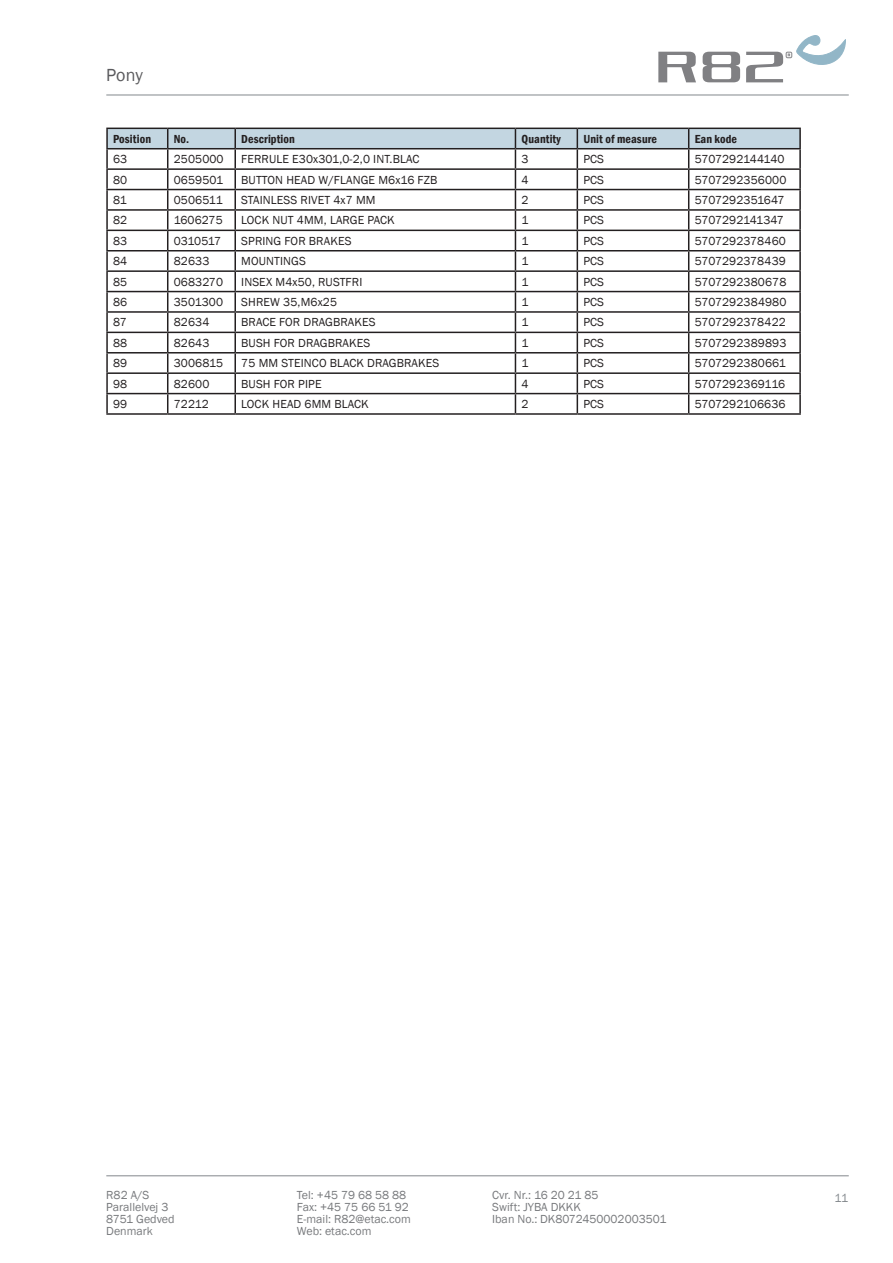
<style>
.page{position:relative;width:893px;height:1263px;background:#fff}
.page>*{position:absolute;margin:0;border:0;box-sizing:border-box;transform-origin:0 0}
.t1{font:18px "Franklin Gothic";color:#5a5a5d}
.Sprængskitse_tabel{font:12px "Franklin Gothic";letter-spacing:.01em;color:#231f20}
.t2{font:12px/12px "Franklin Gothic";color:#787a7d}
.Sprængskitse_tabel-2{font:600 condensed 12px "Franklin Gothic";letter-spacing:.01em;color:#231f20}
.Sprængskitse_tabel-3{font:12px "Franklin Gothic";letter-spacing:-.01em;color:#231f20}
.Sprængskitse_tabel-4{font:12px "Franklin Gothic";letter-spacing:-.03em;color:#231f20}
.t3{font:12px "Franklin Gothic";color:#83888c}
</style>
<div class="page">
<svg style="left:658px;top:52px;width:38px;height:30px"></svg>
<svg style="left:703px;top:52px;width:37px;height:30px"></svg>
<svg style="left:746px;top:35px;width:100px;height:47px"></svg>
<svg style="left:106px;top:128px;width:695px;height:285px"></svg>
<hr style="left:106px;top:413px;width:62px;height:2px;background:#231f20">
<hr style="left:168px;top:413px;width:67px;height:2px;background:#231f20">
<hr style="left:235px;top:413px;width:280px;height:2px;background:#231f20">
<hr style="left:515px;top:413px;width:62px;height:2px;background:#231f20">
<hr style="left:577px;top:413px;width:112px;height:2px;background:#231f20">
<hr style="left:689px;top:413px;width:112px;height:2px;background:#231f20">
<hr style="left:106px;top:1175px;width:743px;height:1px;background:#83888c">
<hr style="left:106px;top:95px;width:743px;height:1px;background:#83888c">
<h1 class="t1" style="left:106px;top:63px;width:38px">Pony</h1>
<p class="Sprængskitse_tabel-2" style="left:113px;top:131px;width:40px">Position</p>
<p class="Sprængskitse_tabel-2" style="left:174px;top:131px;width:17px">No.</p>
<p class="Sprængskitse_tabel-2" style="left:241px;top:131px;width:55px">Description</p>
<p class="Sprængskitse_tabel-2" style="left:521px;top:131px;width:41px">Quantity</p>
<p class="Sprængskitse_tabel-2" style="left:583px;top:131px;width:75px">Unit of measure</p>
<p class="Sprængskitse_tabel-2" style="left:695px;top:131px;width:44px">Ean kode</p>
<p class="Sprængskitse_tabel" style="left:113px;top:152px;width:16px">63</p>
<p class="Sprængskitse_tabel" style="left:174px;top:152px;width:51px">2505000</p>
<p class="Sprængskitse_tabel" style="left:241px;top:152px;width:180px">FERRULE E30x301,0-2,0 INT.BLAC</p>
<p class="Sprængskitse_tabel" style="left:521px;top:152px;width:9px">3</p>
<p class="Sprængskitse_tabel" style="left:583px;top:152px;width:22px">PCS</p>
<p class="Sprængskitse_tabel" style="left:695px;top:152px;width:91px">5707292144140</p>
<p class="Sprængskitse_tabel" style="left:113px;top:172px;width:16px">80</p>
<p class="Sprængskitse_tabel" style="left:174px;top:172px;width:51px">0659501</p>
<p class="Sprængskitse_tabel" style="left:241px;top:172px;width:198px">BUTTON HEAD W/FLANGE M6x16 FZB</p>
<p class="Sprængskitse_tabel" style="left:521px;top:172px;width:9px">4</p>
<p class="Sprængskitse_tabel" style="left:583px;top:172px;width:22px">PCS</p>
<p class="Sprængskitse_tabel" style="left:695px;top:172px;width:93px">5707292356000</p>
<p class="Sprængskitse_tabel" style="left:113px;top:192px;width:15px">81</p>
<p class="Sprængskitse_tabel" style="left:174px;top:192px;width:51px">0506511</p>
<p class="Sprængskitse_tabel" style="left:241px;top:192px;width:136px">STAINLESS RIVET 4x7 MM</p>
<p class="Sprængskitse_tabel" style="left:521px;top:192px;width:9px">2</p>
<p class="Sprængskitse_tabel" style="left:583px;top:192px;width:22px">PCS</p>
<p class="Sprængskitse_tabel" style="left:695px;top:192px;width:91px">5707292351647</p>
<p class="Sprængskitse_tabel" style="left:113px;top:213px;width:16px">82</p>
<p class="Sprængskitse_tabel" style="left:174px;top:213px;width:51px">1606275</p>
<p class="Sprængskitse_tabel" style="left:241px;top:213px;width:155px">LOCK NUT 4MM, LARGE PACK</p>
<p class="Sprængskitse_tabel" style="left:521px;top:213px;width:9px">1</p>
<p class="Sprængskitse_tabel" style="left:583px;top:213px;width:22px">PCS</p>
<p class="Sprængskitse_tabel-3" style="left:695px;top:213px;width:91px">5707292141347</p>
<p class="Sprængskitse_tabel" style="left:113px;top:233px;width:16px">83</p>
<p class="Sprængskitse_tabel-4" style="left:174px;top:233px;width:49px">0310517</p>
<p class="Sprængskitse_tabel" style="left:241px;top:233px;width:112px">SPRING FOR BRAKES</p>
<p class="Sprængskitse_tabel" style="left:521px;top:233px;width:9px">1</p>
<p class="Sprængskitse_tabel" style="left:583px;top:233px;width:22px">PCS</p>
<p class="Sprængskitse_tabel" style="left:695px;top:233px;width:93px">5707292378460</p>
<p class="Sprængskitse_tabel" style="left:113px;top:254px;width:16px">84</p>
<p class="Sprængskitse_tabel" style="left:174px;top:254px;width:37px">82633</p>
<p class="Sprængskitse_tabel" style="left:241px;top:254px;width:66px">MOUNTINGS</p>
<p class="Sprængskitse_tabel" style="left:521px;top:254px;width:9px">1</p>
<p class="Sprængskitse_tabel" style="left:583px;top:254px;width:22px">PCS</p>
<p class="Sprængskitse_tabel" style="left:695px;top:254px;width:93px">5707292378439</p>
<p class="Sprængskitse_tabel" style="left:113px;top:274px;width:16px">85</p>
<p class="Sprængskitse_tabel" style="left:174px;top:274px;width:51px">0683270</p>
<p class="Sprængskitse_tabel" style="left:241px;top:274px;width:123px">INSEX M4x50, RUSTFRI</p>
<p class="Sprængskitse_tabel" style="left:521px;top:274px;width:9px">1</p>
<p class="Sprængskitse_tabel" style="left:583px;top:274px;width:22px">PCS</p>
<p class="Sprængskitse_tabel" style="left:695px;top:274px;width:93px">5707292380678</p>
<p class="Sprængskitse_tabel" style="left:113px;top:294px;width:16px">86</p>
<p class="Sprængskitse_tabel" style="left:174px;top:294px;width:51px">3501300</p>
<p class="Sprængskitse_tabel" style="left:241px;top:294px;width:97px">SHREW 35,M6x25</p>
<p class="Sprængskitse_tabel" style="left:521px;top:294px;width:9px">1</p>
<p class="Sprængskitse_tabel" style="left:583px;top:294px;width:22px">PCS</p>
<p class="Sprængskitse_tabel" style="left:695px;top:294px;width:93px">5707292384980</p>
<p class="Sprængskitse_tabel" style="left:113px;top:315px;width:15px">87</p>
<p class="Sprængskitse_tabel" style="left:174px;top:315px;width:37px">82634</p>
<p class="Sprængskitse_tabel" style="left:241px;top:315px;width:136px">BRACE FOR DRAGBRAKES</p>
<p class="Sprængskitse_tabel" style="left:521px;top:315px;width:9px">1</p>
<p class="Sprængskitse_tabel" style="left:583px;top:315px;width:22px">PCS</p>
<p class="Sprængskitse_tabel" style="left:695px;top:315px;width:93px">5707292378422</p>
<p class="Sprængskitse_tabel" style="left:113px;top:335px;width:16px">88</p>
<p class="Sprængskitse_tabel" style="left:174px;top:335px;width:37px">82643</p>
<p class="Sprængskitse_tabel" style="left:241px;top:335px;width:131px">BUSH FOR DRAGBRAKES</p>
<p class="Sprængskitse_tabel" style="left:521px;top:335px;width:9px">1</p>
<p class="Sprængskitse_tabel" style="left:583px;top:335px;width:22px">PCS</p>
<p class="Sprængskitse_tabel" style="left:695px;top:335px;width:93px">5707292389893</p>
<p class="Sprængskitse_tabel" style="left:113px;top:356px;width:16px">89</p>
<p class="Sprængskitse_tabel" style="left:174px;top:356px;width:51px">3006815</p>
<p class="Sprængskitse_tabel" style="left:241px;top:356px;width:200px">75 MM STEINCO BLACK DRAGBRAKES</p>
<p class="Sprængskitse_tabel" style="left:521px;top:356px;width:9px">1</p>
<p class="Sprængskitse_tabel" style="left:583px;top:356px;width:22px">PCS</p>
<p class="Sprængskitse_tabel" style="left:695px;top:356px;width:93px">5707292380661</p>
<p class="Sprængskitse_tabel" style="left:113px;top:376px;width:16px">98</p>
<p class="Sprængskitse_tabel" style="left:174px;top:376px;width:37px">82600</p>
<p class="Sprængskitse_tabel" style="left:241px;top:376px;width:82px">BUSH FOR PIPE</p>
<p class="Sprængskitse_tabel" style="left:521px;top:376px;width:9px">4</p>
<p class="Sprængskitse_tabel" style="left:583px;top:376px;width:22px">PCS</p>
<p class="Sprængskitse_tabel" style="left:695px;top:376px;width:92px">5707292369116</p>
<p class="Sprængskitse_tabel" style="left:113px;top:396px;width:16px">99</p>
<p class="Sprængskitse_tabel" style="left:174px;top:396px;width:37px">72212</p>
<p class="Sprængskitse_tabel" style="left:241px;top:396px;width:129px">LOCK HEAD 6MM BLACK</p>
<p class="Sprængskitse_tabel" style="left:521px;top:396px;width:9px">2</p>
<p class="Sprængskitse_tabel" style="left:583px;top:396px;width:22px">PCS</p>
<p class="Sprængskitse_tabel" style="left:695px;top:396px;width:92px">5707292106636</p>
<p class="t2" style="left:106px;top:1189px;width:70px">R82 A/S<br>Parallelvej 3<br>8751 Gedved<br>Denmark</p>
<p class="t2" style="left:297px;top:1189px;width:115px">Tel: +45 79 68 58 88<br>Fax: +45 75 66 51 92<br>E-mail: R82@etac.com<br>Web: etac.com</p>
<p class="t2" style="left:492px;top:1189px;width:176px">Cvr. Nr.: 16 20 21 85<br>Swift: JYBA DKKK<br>Iban No.: DK8072450002003501</p>
<p class="t3" style="left:834px;top:1191px;width:15px">11</p>
</div>
